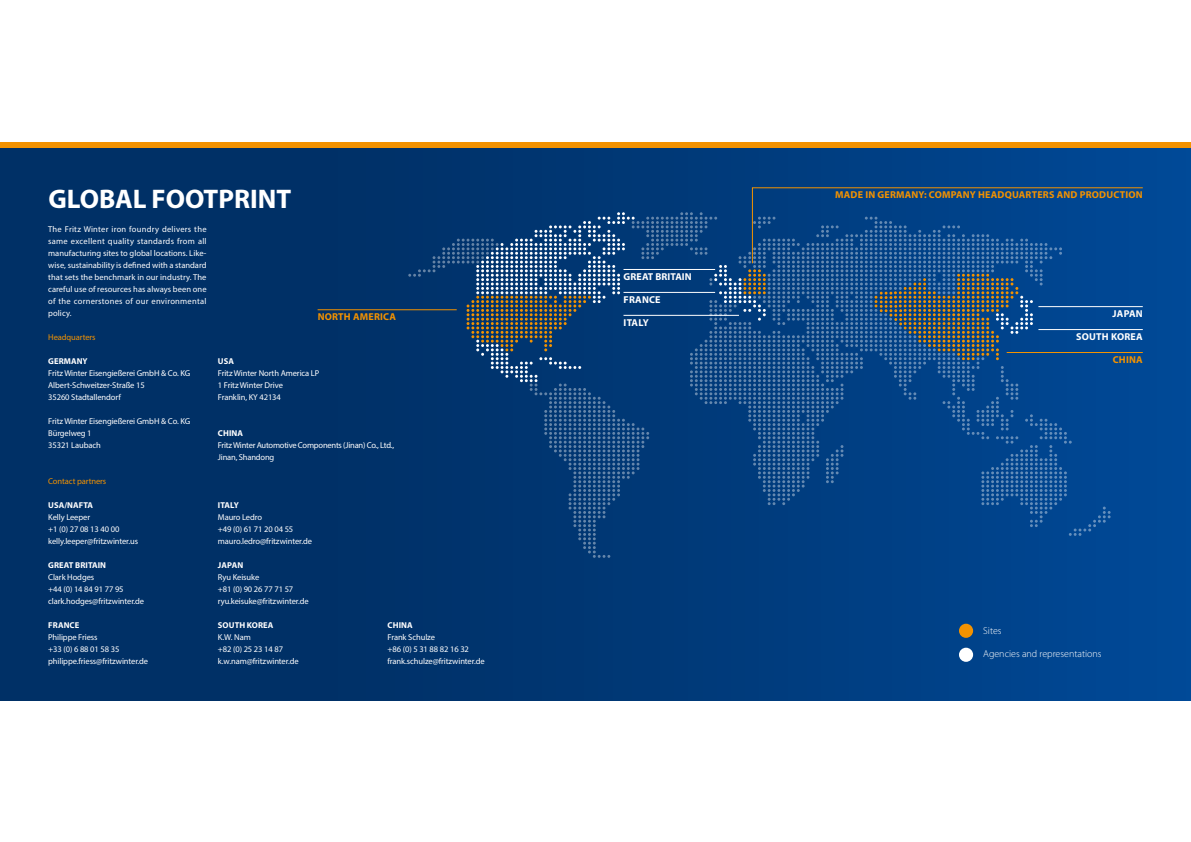
<style>
.page{position:relative;width:1191px;height:842px;background:#fff}
.page>*{position:absolute;margin:0;border:0;box-sizing:border-box;transform-origin:0 0}
.t1{font:700 27px "Myriad Pro";color:#fff}
.t2{font:700 10px "Myriad Pro";letter-spacing:.02em;color:#f39200}
.t3{font:700 10px "Myriad Pro";letter-spacing:.015em;color:#fff}
.t4{font:300 10px "Myriad Pro";color:#fff}
.t5{font:8.5px/12px "Myriad Pro";letter-spacing:-.01em;color:#fff}
.t6{font:700 8.5px "Myriad Pro";letter-spacing:.01em;color:#fff}
.t7{font:8.5px "Myriad Pro";letter-spacing:-.01em;color:#f39200}
</style>
<div class="page">
<div style="left:0;top:145px;width:1191px;height:555px;background:linear-gradient(to right,#002b5c,#004792)"></div>
<hr style="left:317px;top:309px;width:140px;height:1px;background:#f39200">
<svg style="left:408px;top:187px;width:735px;height:371px;background:#0e4581"></svg>
<div style="left:959px;top:624px;width:14px;height:14px;background:#f39200;border-radius:50%"></div>
<div style="left:959px;top:648px;width:14px;height:14px;background:#fff;border-radius:50%"></div>
<div style="left:0;top:142px;width:1191px;height:6px;background:#f39200"></div>
<h1 class="t1" style="left:48px;top:181px;width:244px">GLOBAL FOOTPRINT</h1>
<p class="t5" style="left:48px;top:223px;width:160px;text-align:justify">The Fritz Winter iron foundry delivers the same excellent quality standards from all manufacturing sites to global locations. Like&shy;wise, sustainability is defined with a standard that sets the benchmark in our industry. The careful use of resources has always been one of the cornerstones of our environmental policy.</p>
<p class="t7" style="left:48px;top:332px;width:49px">Headquarters</p>
<p class="t2" style="left:318px;top:310px;width:80px">NORTH AMERICA</p>
<p class="t6" style="left:48px;top:355px;width:41px">GERMANY</p>
<p class="t5" style="left:48px;top:367px;width:143px">Fritz Winter Eisengießerei GmbH &amp; Co. KG<br>Albert-Schweitzer-Straße 15<br>35260 Stadtallendorf</p>
<p class="t5" style="left:48px;top:415px;width:143px">Fritz Winter Eisengießerei GmbH &amp; Co. KG<br>Bürgelweg 1<br>35321 Laubach</p>
<p class="t7" style="left:48px;top:476px;width:60px">Contact partners</p>
<p class="t6" style="left:48px;top:500px;width:46px">USA/NAFTA</p>
<p class="t5" style="left:48px;top:511px;width:91px">Kelly Leeper<br>+1 (0) 27 08 13 40 00 kelly.leeper@fritzwinter.us</p>
<p class="t6" style="left:48px;top:560px;width:59px">GREAT BRITAIN</p>
<p class="t5" style="left:48px;top:571px;width:98px">Clark Hodges<br>+44 (0) 14 84 91 77 95 clark.hodges@fritzwinter.de</p>
<p class="t6" style="left:48px;top:620px;width:33px">FRANCE</p>
<p class="t5" style="left:48px;top:631px;width:101px">Philippe Friess<br>+33 (0) 6 88 01 58 35 philippe.friess@fritzwinter.de</p>
<p class="t6" style="left:218px;top:355px;width:18px">USA</p>
<p class="t5" style="left:218px;top:367px;width:103px">Fritz Winter North America LP<br>1 Fritz Winter Drive<br>Franklin, KY 42134</p>
<p class="t6" style="left:218px;top:427px;width:27px">CHINA</p>
<p class="t5" style="left:218px;top:439px;width:178px">Fritz Winter Automotive Components (Jinan) Co., Ltd.,<br>Jinan, Shandong</p>
<p class="t6" style="left:218px;top:500px;width:23px">ITALY</p>
<p class="t5" style="left:218px;top:511px;width:96px">Mauro Ledro<br>+49 (0) 61 71 20 04 55 mauro.ledro@fritzwinter.de</p>
<p class="t6" style="left:218px;top:560px;width:27px">JAPAN</p>
<p class="t5" style="left:218px;top:571px;width:92px">Ryu Keisuke<br>+81 (0) 90 26 77 71 57 ryu.keisuke@fritzwinter.de</p>
<p class="t6" style="left:218px;top:620px;width:57px">SOUTH KOREA</p>
<p class="t5" style="left:218px;top:631px;width:82px">K.W. Nam<br>+82 (0) 25 23 14 87 k.w.nam@fritzwinter.de</p>
<p class="t6" style="left:387px;top:620px;width:27px">CHINA</p>
<p class="t5" style="left:387px;top:631px;width:99px">Frank Schulze<br>+86 (0) 5 31 88 82 16 32 frank.schulze@fritzwinter.de</p>
<p class="t3" style="left:623px;top:270px;width:70px">GREAT BRITAIN</p>
<p class="t3" style="left:623px;top:293px;width:39px">FRANCE</p>
<p class="t3" style="left:623px;top:316px;width:27px">ITALY</p>
<p class="t2" style="left:835px;top:188px;width:309px">MADE IN GERMANY: COMPANY HEADQUARTERS AND PRODUCTION</p>
<p class="t3" style="left:1112px;top:307px;width:32px">JAPAN</p>
<p class="t3" style="left:1076px;top:330px;width:68px">SOUTH KOREA</p>
<p class="t2" style="left:1112px;top:353px;width:31px">CHINA</p>
<p class="t4" style="left:983px;top:625px;width:20px">Sites</p>
<p class="t4" style="left:983px;top:648px;width:120px">Agencies and representations</p>
</div>
